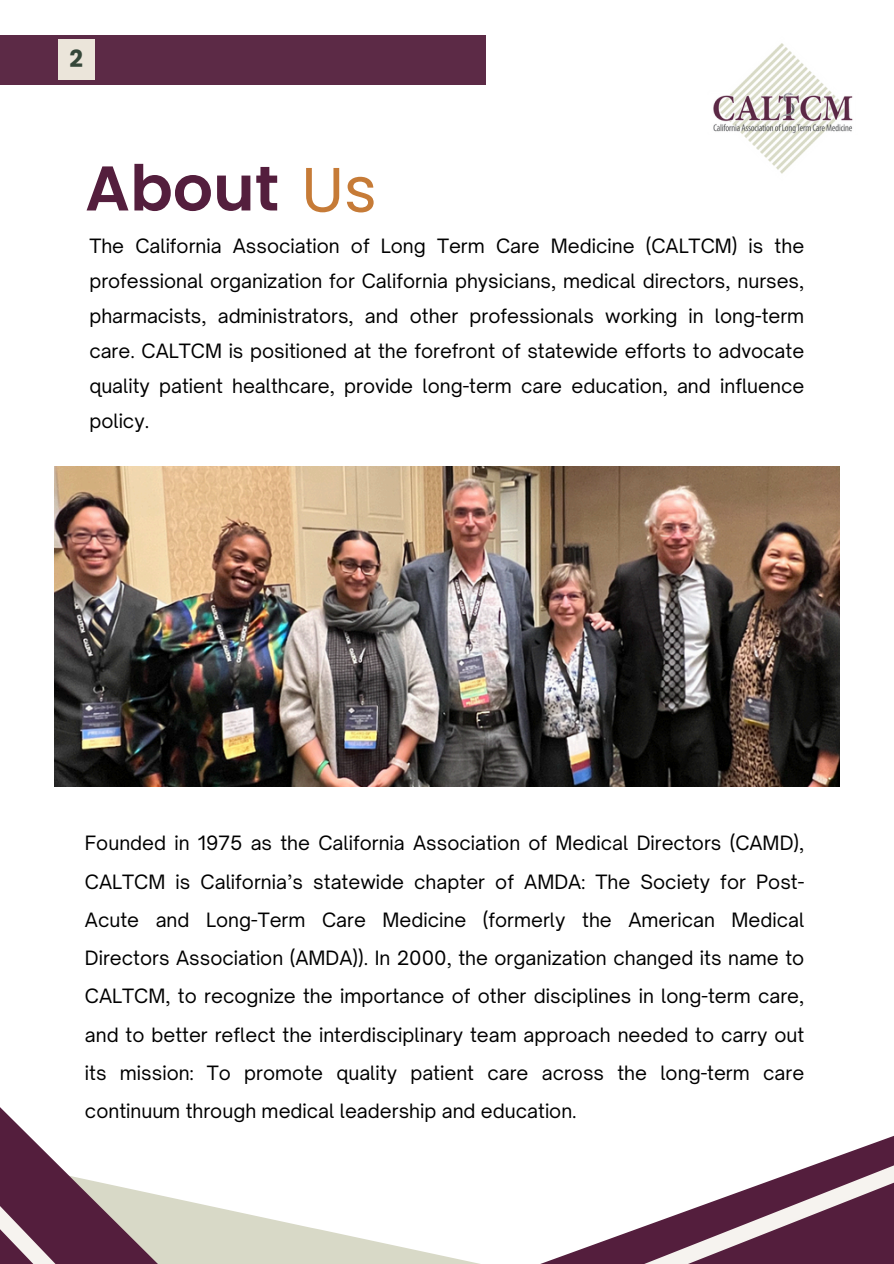
<style>
.page{position:relative;width:894px;height:1264px;background:#fff}
.page>*{position:absolute;margin:0;border:0;box-sizing:border-box;transform-origin:0 0}
.t1{font:600 63px "Poppins";color:#541e3d}
.t2{font:700 23.7px "Poppins";color:#354739}
.t3{font:18.9px/38.2px "Open Sauce One";color:#000;text-align:justify}
.s1{font-weight:400;color:#c67b37}
</style>
<div class="page">
<img style="left:55px;top:466px;width:784px;height:320px">
<svg style="left:243px;top:1213px;width:168px;height:50px;fill:#d8d9c7"></svg>
<svg style="left:0;top:1107px;width:243px;height:156px"></svg>
<svg style="left:411px;top:1136px;width:482px;height:127px"></svg>
<div style="left:0;top:35px;width:485px;height:50px;background:#5c2a46"></div>
<div style="left:58px;top:39px;width:36px;height:41px;background:#ebe5da"></div>
<img style="left:713px;top:43px;width:140px;height:131px">
<h2 class="t2" style="left:69px;top:42px;width:15px">2</h2>
<p class="t1" style="left:85px;top:144px;width:293px">About <span class="s1">Us</span></p>
<p class="t3" style="left:89px;top:228px;width:716px;line-height:34.8px">The California Association of Long Term Care Medicine (CALTCM) is the professional organization for California physicians, medical directors, nurses, pharmacists, administrators, and other professionals working in long-term care. CALTCM is positioned at the forefront of statewide efforts to advocate quality patient healthcare, provide long-term care education, and influence policy.</p>
<p class="t3" style="left:85px;top:824px;width:720px">Founded in 1975 as the California Association of Medical Directors (CAMD), CALTCM is California’s statewide chapter of AMDA: The Society for Post-Acute and Long-Term Care Medicine (formerly the American Medical Directors Association (AMDA)). In 2000, the organization changed its name to CALTCM, to recognize the importance of other disciplines in long-term care, and to better reflect the interdisciplinary team approach needed to carry out its mission: To promote quality patient care across the long-term care continuum through medical leadership and education.</p>
</div>
